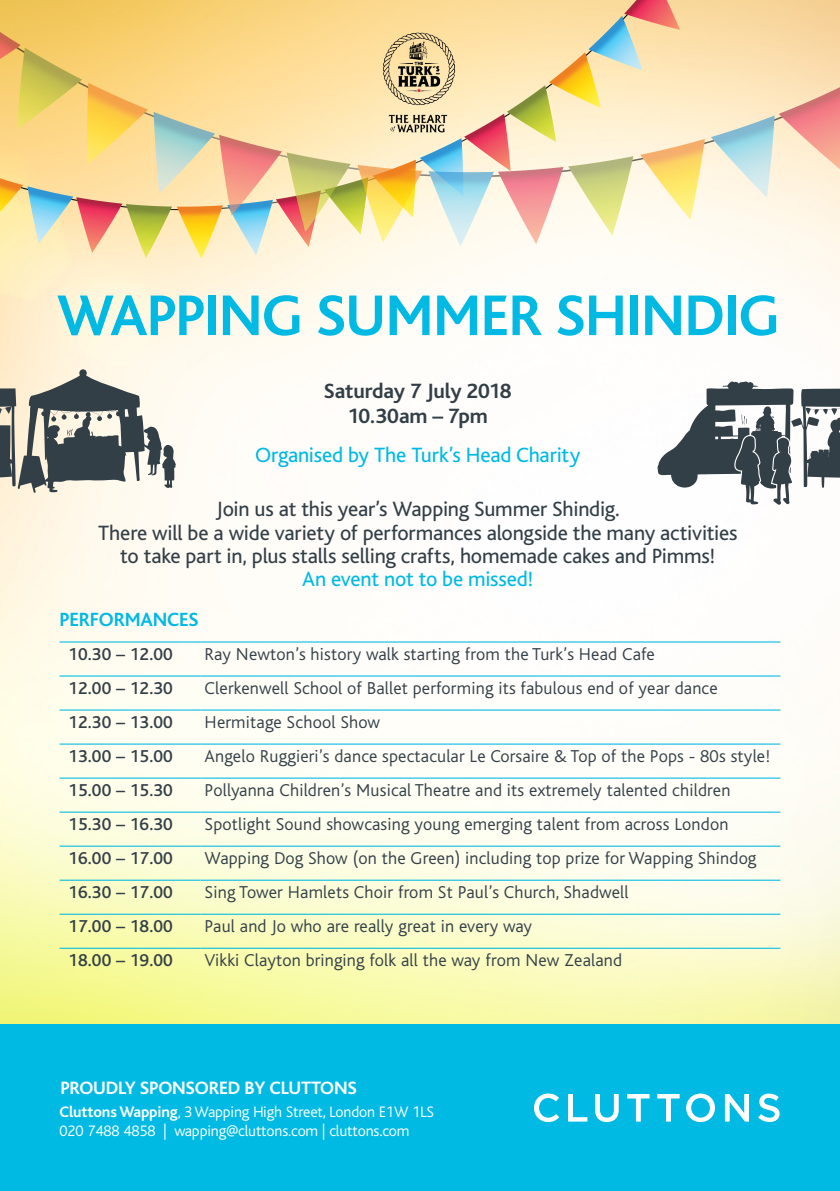
<style>
.page{position:relative;width:840px;height:1191px;background:#fff}
.page>*{position:absolute;margin:0;border:0;box-sizing:border-box;transform-origin:0 0}
.HEADLINE_36_36PT{font:700 60px "Bliss";letter-spacing:-.01em;color:#00bae4}
.HEADLINE_36_36PT-2{font:21.6px/23px "Bliss";letter-spacing:-.01em;color:#333f47;text-align:center}
.HEADLINE_36_36PT-3{font:21.6px "Bliss";letter-spacing:-.01em;color:#00bae4}
.HEADLINE_36_36PT-4{font:700 21.6px "Bliss";letter-spacing:-.005em;color:#333f47}
.SUBHEAD_THREE{font:700 20px "Bliss";letter-spacing:-.01em;color:#00bae4}
.SUBHEAD_THREE-2{font:700 18.8px "Bliss";letter-spacing:-.01em;color:#fff}
.BODY_COPY_9_5PT_12PT{font:300 18px "Bliss";letter-spacing:.01em;color:#333f47}
.BODY_COPY_9_5PT_12PT-2{font:500 18px "Bliss";letter-spacing:.01em;color:#333f47}
.SUBHEAD_THREE-3{font:300 15.8px/19px "Bliss";letter-spacing:-.01em;color:#fff}
.s1{font-weight:700}
</style>
<div class="page">
<img style="left:0;top:0;width:839px;height:1024px">
<svg style="left:704px;top:0;width:99px;height:177px;background:#faddab"></svg>
<svg style="left:0;top:0;width:704px;height:259px;background:#f0d8a2"></svg>
<svg style="left:710px;top:87px;width:129px;height:110px;background:#ebd8c8"></svg>
<div style="left:0;top:1024px;width:839px;height:167px;background:#00bae4"></div>
<svg style="left:534px;top:1093px;width:245px;height:29px"></svg>
<svg style="left:656px;top:381px;width:183px;height:124px"></svg>
<svg style="left:0;top:369px;width:176px;height:124px;background:#9b9c97"></svg>
<img style="left:366px;top:31px;width:102px;height:102px">
<hr style="left:60px;top:641px;width:140px;height:1px;background:#00bae4">
<hr style="left:200px;top:641px;width:580px;height:1px;background:#00bae4">
<hr style="left:60px;top:675px;width:140px;height:1px;background:#00bae4">
<hr style="left:200px;top:675px;width:580px;height:1px;background:#00bae4">
<hr style="left:60px;top:709px;width:140px;height:1px;background:#00bae4">
<hr style="left:200px;top:709px;width:580px;height:1px;background:#00bae4">
<hr style="left:60px;top:743px;width:140px;height:1px;background:#00bae4">
<hr style="left:200px;top:743px;width:580px;height:1px;background:#00bae4">
<hr style="left:60px;top:777px;width:140px;height:1px;background:#00bae4">
<hr style="left:200px;top:777px;width:580px;height:1px;background:#00bae4">
<hr style="left:60px;top:811px;width:140px;height:1px;background:#00bae4">
<hr style="left:200px;top:811px;width:580px;height:1px;background:#00bae4">
<hr style="left:60px;top:845px;width:140px;height:1px;background:#00bae4">
<hr style="left:200px;top:845px;width:580px;height:1px;background:#00bae4">
<hr style="left:60px;top:879px;width:140px;height:1px;background:#00bae4">
<hr style="left:200px;top:879px;width:580px;height:1px;background:#00bae4">
<hr style="left:60px;top:913px;width:140px;height:1px;background:#00bae4">
<hr style="left:200px;top:913px;width:580px;height:1px;background:#00bae4">
<hr style="left:60px;top:947px;width:140px;height:1px;background:#00bae4">
<hr style="left:200px;top:947px;width:580px;height:1px;background:#00bae4">
<p class="HEADLINE_36_36PT" style="left:57px;top:284px;width:723px">WAPPING SUMMER SHINDIG</p>
<p class="HEADLINE_36_36PT-4" style="left:324px;top:379px;width:189px">Saturday 7 July 2018</p>
<p class="HEADLINE_36_36PT-4" style="left:347px;top:405px;width:142px">10.30am – 7pm</p>
<p class="HEADLINE_36_36PT-3" style="left:255px;top:443px;width:326px">Organised by The Turk’s Head Charity</p>
<p class="HEADLINE_36_36PT-2" style="left:216px;top:498px;width:404px">Join us at this year’s Wapping Summer Shindig.</p>
<p class="HEADLINE_36_36PT-2" style="left:98px;top:521px;width:640px">There will be a wide variety of performances alongside the many activities to take part in, plus stalls selling crafts, homemade cakes and Pimms!</p>
<p class="HEADLINE_36_36PT-3" style="left:302px;top:567px;width:233px">An event not to be missed!</p>
<p class="SUBHEAD_THREE" style="left:60px;top:609px;width:140px">PERFORMANCES</p>
<p class="BODY_COPY_9_5PT_12PT-2" style="left:68px;top:644px;width:106px">10.30 – 12.00</p>
<p class="BODY_COPY_9_5PT_12PT" style="left:204px;top:644px;width:451px">Ray Newton’s history walk starting from the Turk’s Head Cafe</p>
<p class="BODY_COPY_9_5PT_12PT-2" style="left:68px;top:678px;width:106px">12.00 – 12.30</p>
<p class="BODY_COPY_9_5PT_12PT" style="left:204px;top:678px;width:514px">Clerkenwell School of Ballet performing its fabulous end of year dance</p>
<p class="BODY_COPY_9_5PT_12PT-2" style="left:68px;top:712px;width:106px">12.30 – 13.00</p>
<p class="BODY_COPY_9_5PT_12PT" style="left:204px;top:712px;width:177px">Hermitage School Show</p>
<p class="BODY_COPY_9_5PT_12PT-2" style="left:68px;top:746px;width:106px">13.00 – 15.00</p>
<p class="BODY_COPY_9_5PT_12PT" style="left:204px;top:746px;width:567px">Angelo Ruggieri’s dance spectacular Le Corsaire &amp; Top of the Pops - 80s style!</p>
<p class="BODY_COPY_9_5PT_12PT-2" style="left:68px;top:780px;width:106px">15.00 – 15.30</p>
<p class="BODY_COPY_9_5PT_12PT" style="left:204px;top:780px;width:527px">Pollyanna Children’s Musical Theatre and its extremely talented children</p>
<p class="BODY_COPY_9_5PT_12PT-2" style="left:68px;top:814px;width:106px">15.30 – 16.30</p>
<p class="BODY_COPY_9_5PT_12PT" style="left:204px;top:814px;width:525px">Spotlight Sound showcasing young emerging talent from across London</p>
<p class="BODY_COPY_9_5PT_12PT-2" style="left:68px;top:848px;width:106px">16.00 – 17.00</p>
<p class="BODY_COPY_9_5PT_12PT" style="left:204px;top:848px;width:553px">Wapping Dog Show (on the Green) including top prize for Wapping Shindog</p>
<p class="BODY_COPY_9_5PT_12PT-2" style="left:68px;top:882px;width:106px">16.30 – 17.00</p>
<p class="BODY_COPY_9_5PT_12PT" style="left:204px;top:882px;width:425px">Sing Tower Hamlets Choir from St Paul’s Church, Shadwell</p>
<p class="BODY_COPY_9_5PT_12PT-2" style="left:68px;top:916px;width:106px">17.00 – 18.00</p>
<p class="BODY_COPY_9_5PT_12PT" style="left:204px;top:916px;width:329px">Paul and Jo who are really great in every way</p>
<p class="BODY_COPY_9_5PT_12PT-2" style="left:68px;top:950px;width:106px">18.00 – 19.00</p>
<p class="BODY_COPY_9_5PT_12PT" style="left:204px;top:950px;width:419px">Vikki Clayton bringing folk all the way from New Zealand</p>
<p class="SUBHEAD_THREE-2" style="left:60px;top:1077px;width:298px">PROUDLY SPONSORED BY CLUTTONS</p>
<p class="SUBHEAD_THREE-3" style="left:60px;top:1102px;width:376px"><span class="s1">Cluttons Wapping</span>, 3 Wapping High Street, London E1W 1LS<br>020 7488 4858 | wapping@cluttons.com | cluttons.com</p>
</div>
